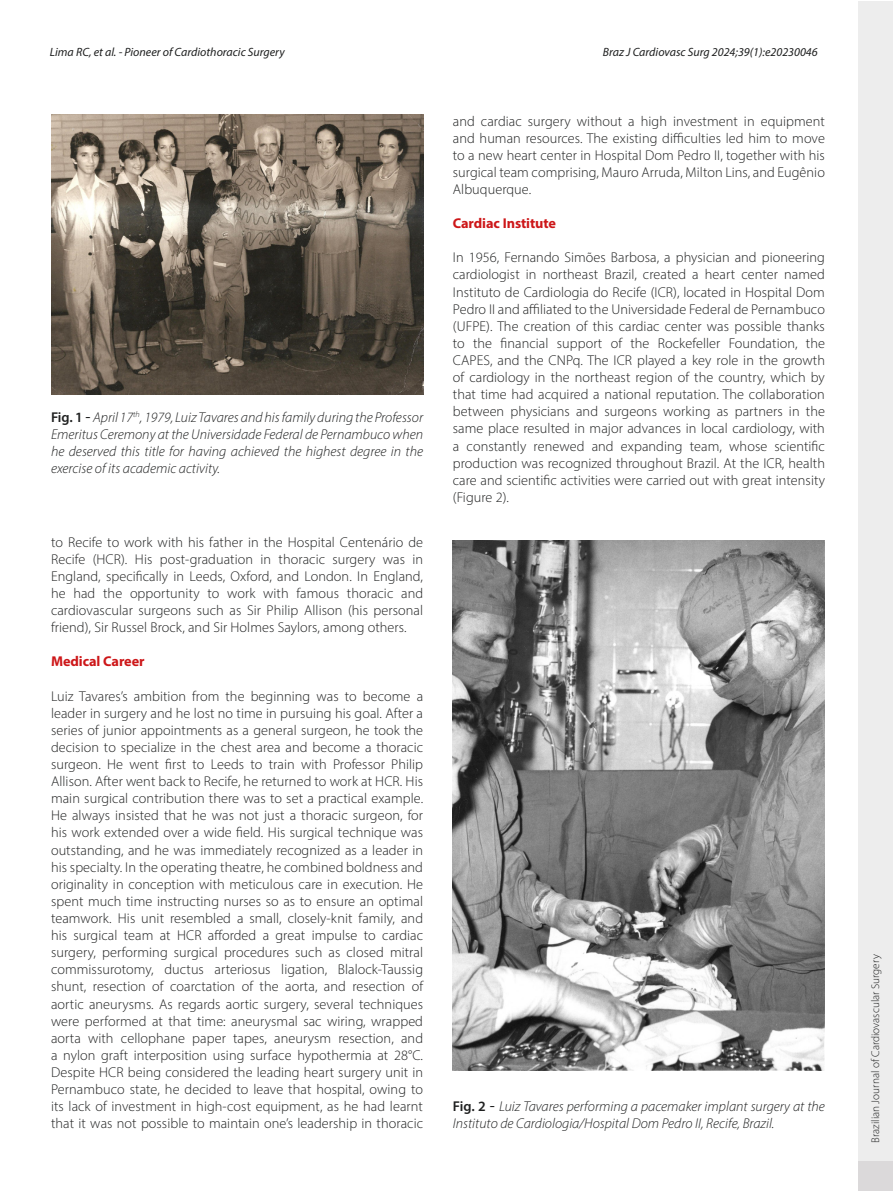
<style>
.page{position:relative;width:893px;height:1191px;background:#fff}
.page>*{position:absolute;margin:0;border:0;box-sizing:border-box;transform-origin:0 0}
.t1{font:300 14.25px/17.1px "Myriad Pro";letter-spacing:.005em;color:#1f2020;text-align:justify}
.t2{font:italic 300 14.25px/17.1px "Myriad Pro";color:#1f2020;text-align:justify}
.t3{font:700 14.25px "Myriad Pro";letter-spacing:-.005em;color:#cd1719}
.t4{font:italic 12px "Myriad Pro";color:#1f2020}
.t5{font:300 11.25px "Myriad Pro";color:#1f2020}
.s1{font-weight:600;font-style:normal}
.s2{font-weight:400;font-style:normal;font-size:16.5px}
</style>
<div class="page">
<div style="left:858px;top:1px;width:35px;height:1189px;background:#ededed"></div>
<div style="left:858px;top:1161px;width:35px;height:30px;background:#dbd9da"></div>
<img style="left:51px;top:115px;width:372px;height:279px">
<img style="left:453px;top:540px;width:372px;height:530px">
<p class="t4" style="left:50px;top:44px;width:236px">Lima RC, et al. - Pioneer of Cardiothoracic Surgery</p>
<p class="t4" style="left:603px;top:44px;width:216px">Braz J Cardiovasc Surg 2024;39(1):e20230046</p>
<p class="t2" style="left:51px;top:408px;width:374px"><span class="s1">Fig. 1</span> <span class="s2">-</span> April 17<sup>th</sup>, 1979, Luiz Tavares and his family during the Professor Emeritus Ceremony at the Universidade Federal de Pernambuco when he deserved this title for having achieved the highest degree in the exercise of its academic activity.</p>
<p class="t1" style="left:51px;top:533px;width:374px">to Recife to work with his father in the Hospital Centenário de Recife (HCR). His post-graduation in thoracic surgery was in England, specifically in Leeds, Oxford, and London. In England, he had the opportunity to work with famous thoracic and cardiovascular surgeons such as Sir Philip Allison (his personal friend), Sir Russel Brock, and Sir Holmes Saylors, among others.</p>
<p class="t3" style="left:51px;top:652px;width:95px">Medical Career</p>
<p class="t1" style="left:51px;top:687px;width:374px">Luiz Tavares’s ambition from the beginning was to become a leader in surgery and he lost no time in pursuing his goal. After a series of junior appointments as a general surgeon, he took the decision to specialize in the chest area and become a thoracic surgeon. He went first to Leeds to train with Professor Philip Allison. After went back to Recife, he returned to work at HCR. His main surgical contribution there was to set a practical example.<br>He always insisted that he was not just a thoracic surgeon, for his work extended over a wide field. His surgical technique was outstanding, and he was immediately recognized as a leader in his specialty. In the operating theatre, he combined boldness and originality in conception with meticulous care in execution. He spent much time instructing nurses so as to ensure an optimal teamwork. His unit resembled a small, closely-knit family, and his surgical team at HCR afforded a great impulse to cardiac surgery, performing surgical procedures such as closed mitral commissurotomy, ductus arteriosus ligation, Blalock-Taussig shunt, resection of coarctation of the aorta, and resection of aortic aneurysms. As regards aortic surgery, several techniques were performed at that time: aneurysmal sac wiring, wrapped aorta with cellophane paper tapes, aneurysm resection, and a nylon graft interposition using surface hypothermia at 28°C.<br>Despite HCR being considered the leading heart surgery unit in Pernambuco state, he decided to leave that hospital, owing to its lack of investment in high-cost equipment, as he had learnt that it was not possible to maintain one’s leadership in thoracic</p>
<p class="t1" style="left:453px;top:112px;width:374px">and cardiac surgery without a high investment in equipment and human resources. The existing difficulties led him to move to a new heart center in Hospital Dom Pedro II, together with his surgical team comprising, Mauro Arruda, Milton Lins, and Eugênio Albuquerque.</p>
<p class="t3" style="left:453px;top:214px;width:105px">Cardiac Institute</p>
<p class="t1" style="left:453px;top:249px;width:374px">In 1956, Fernando Simões Barbosa, a physician and pioneering cardiologist in northeast Brazil, created a heart center named Instituto de Cardiologia do Recife (ICR), located in Hospital Dom Pedro II and affiliated to the Universidade Federal de Pernambuco (UFPE). The creation of this cardiac center was possible thanks to the financial support of the Rockefeller Foundation, the CAPES, and the CNPq. The ICR played a key role in the growth of cardiology in the northeast region of the country, which by that time had acquired a national reputation. The collaboration between physicians and surgeons working as partners in the same place resulted in major advances in local cardiology, with a constantly renewed and expanding team, whose scientific production was recognized throughout Brazil. At the ICR, health care and scientific activities were carried out with great intensity (Figure 2).</p>
<p class="t2" style="left:453px;top:1097px;width:374px"><span class="s1">Fig. 2</span> <span class="s2">-</span> Luiz Tavares performing a pacemaker implant surgery at the<br>Instituto de Cardiologia/Hospital Dom Pedro II, Recife, Brazil.</p>
<p class="t5" style="left:869px;top:1142px;width:190px;rotate:-90deg">Brazilian Journal of Cardiovascular Surgery</p>
</div>
